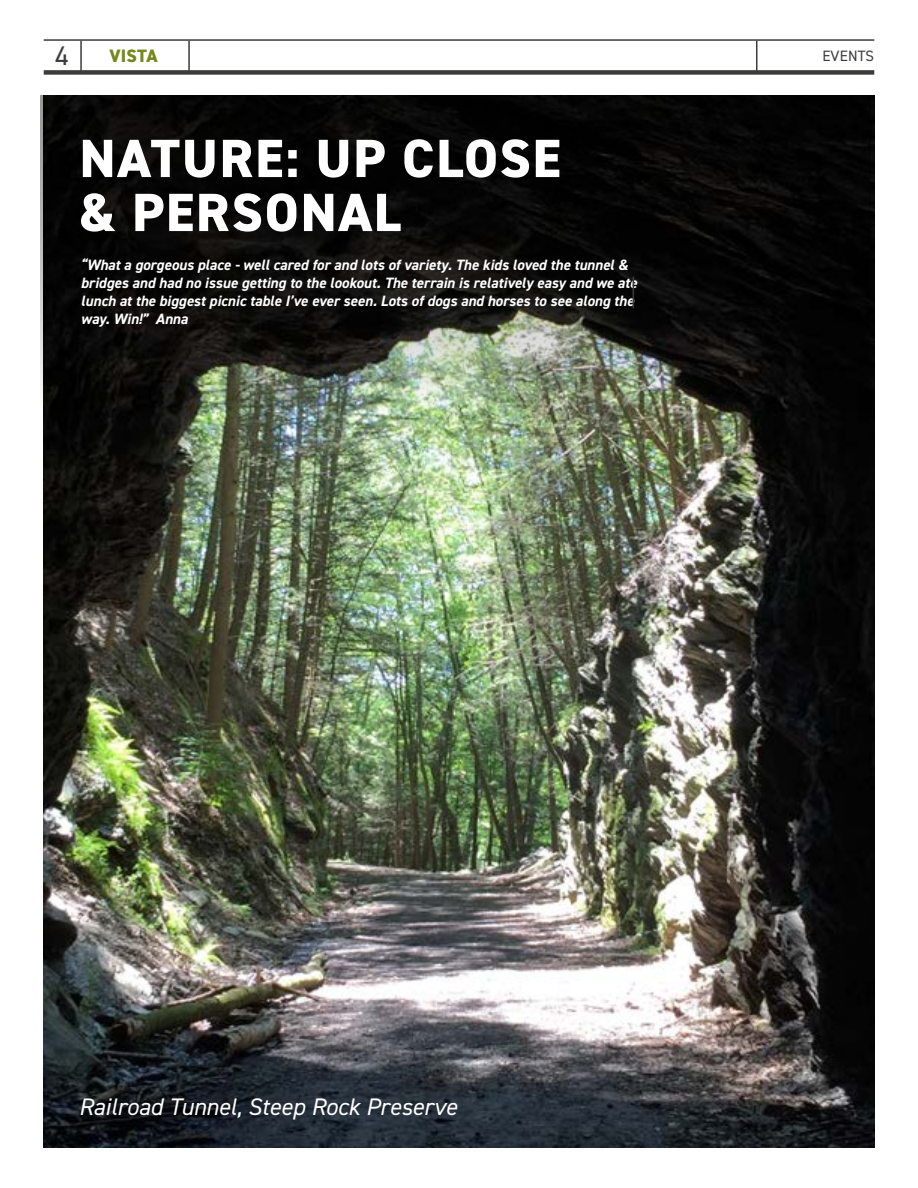
<style>
.page{position:relative;width:918px;height:1188px;background:#fff}
.page>*{position:absolute;margin:0;border:0;box-sizing:border-box;transform-origin:0 0}
.t1{font:800 54px/54px "DIN2014";letter-spacing:.035em;color:#fff}
.t2{font:27px "DIN2014";color:#3c3c3b}
.t3{font:italic 24px "DIN2014";color:#fff}
.t4{font:800 18px "DIN2014";letter-spacing:.01em;color:#76881d}
.t5{font:italic 700 15px/18px "DIN2014";color:#fff}
.t6{font:15px "DIN2014";letter-spacing:.01em;color:#3c3c3b}
</style>
<div class="page">
<img style="left:44px;top:96px;width:830px;height:1052px">
<svg style="left:40px;top:96px;width:831px;height:350px;background:#1f221c"></svg>
<hr style="left:44px;top:39px;width:830px;height:2px;background:#3c3c3b">
<hr style="left:80px;top:41px;width:2px;height:31px;background:#3c3c3b">
<hr style="left:188px;top:41px;width:2px;height:31px;background:#3c3c3b">
<hr style="left:756px;top:41px;width:2px;height:31px;background:#3c3c3b">
<div style="left:44px;top:70px;width:830px;height:5px;background:#3c3c3b"></div>
<hr style="left:633px;top:277px;width:1px;height:31px;background:#3c3c3b">
<h2 class="t2" style="left:55px;top:39px;width:15px">4</h2>
<p class="t4" style="left:110px;top:44px;width:50px">VISTA</p>
<p class="t6" style="left:822px;top:47px;width:53px">EVENTS</p>
<h1 class="t1" style="left:79px;top:132px;width:483px">NATURE: UP CLOSE &amp; PERSONAL</h1>
<p class="t5" style="left:81px;top:256px;width:558px">“What a gorgeous place - well cared for and lots of variety. The kids loved the tunnel &amp; bridges and had no issue getting to the lookout. The terrain is relatively easy and we ate lunch at the biggest picnic table I’ve ever seen. Lots of dogs and horses to see along the way. Win!” Anna</p>
<h3 class="t3" style="left:79px;top:1091px;width:380px">Railroad Tunnel, Steep Rock Preserve</h3>
</div>
